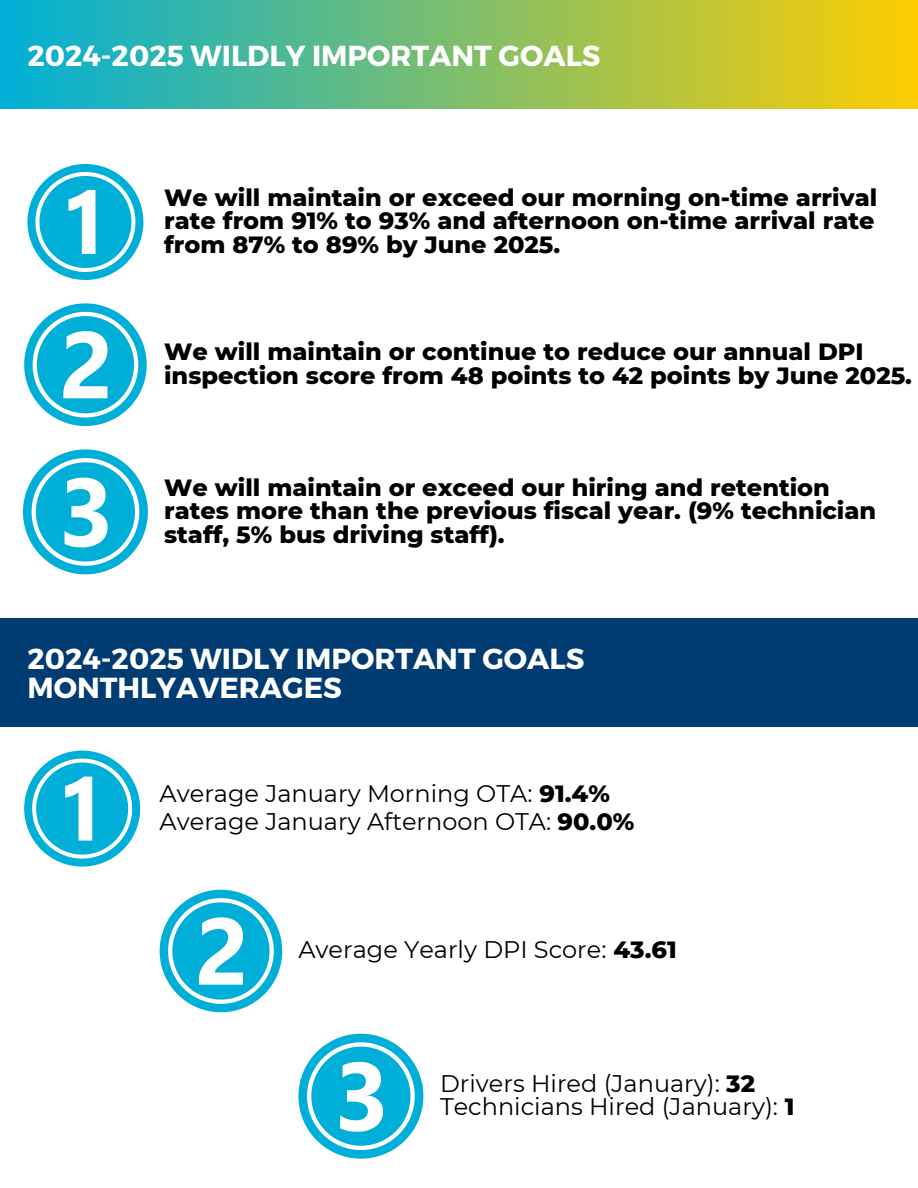
<style>
.page{position:relative;width:918px;height:1188px;background:#fff}
.page>*{position:absolute;margin:0;border:0;box-sizing:border-box;transform-origin:0 0}
.t1{font:700 28.95px/29.2px "Montserrat";color:#fff}
.t2{font:800 24px/23.7px "Montserrat";color:#000}
.t3{font:24px "Montserrat";color:#000}
.s1{font-weight:800}
</style>
<div class="page">
<div style="left:0;top:0;width:918px;height:109px;background:linear-gradient(to right,#00afd7,#fdcd02)"></div>
<svg style="left:27px;top:164px;width:116px;height:116px"></svg>
<svg style="left:24px;top:303px;width:123px;height:123px"></svg>
<svg style="left:23px;top:449px;width:125px;height:125px"></svg>
<svg style="left:24px;top:751px;width:116px;height:115px"></svg>
<svg style="left:160px;top:890px;width:122px;height:122px"></svg>
<svg style="left:298px;top:1034px;width:125px;height:125px"></svg>
<div style="left:0;top:618px;width:918px;height:109px;background:#003c71"></div>
<h1 class="t1" style="left:27px;top:39px;width:575px">2024-2025 WILDLY IMPORTANT GOALS</h1>
<p class="t2" style="left:164px;top:185px;width:715px;text-align:justify">We will maintain or exceed our morning on-time arrival rate from 91% to 93% and afternoon on-time arrival rate from 87% to 89% by June 2025.</p>
<h2 class="t2" style="left:164px;top:340px;width:749px">We will maintain or continue to reduce our annual DPI inspection score from 48 points to 42 points by June 2025.</h2>
<p class="t2" style="left:164px;top:475px;width:714px">We will maintain or exceed our hiring and retention rates more than the previous fiscal year. (9% technician staff, 5% bus driving staff).</p>
<p class="t1" style="left:27px;top:643px;width:558px">2024-2025 WIDLY IMPORTANT GOALS<br>MONTHLYAVERAGES</p>
<h2 class="t3" style="left:160px;top:779px;width:452px">Average January Morning OTA: <span class="s1">91.4%</span></h2>
<p class="t3" style="left:160px;top:807px;width:476px">Average January Afternoon OTA: <span class="s1">90.0%</span></p>
<h2 class="t3" style="left:298px;top:935px;width:380px">Average Yearly DPI Score: <span class="s1">43.61</span></h2>
<h1 class="t3" style="left:440px;top:1068px;width:317px">Drivers Hired (January): <span class="s1">32</span></h1>
<p class="t3" style="left:440px;top:1092px;width:356px">Technicians Hired (January): <span class="s1">1</span></p>
</div>
